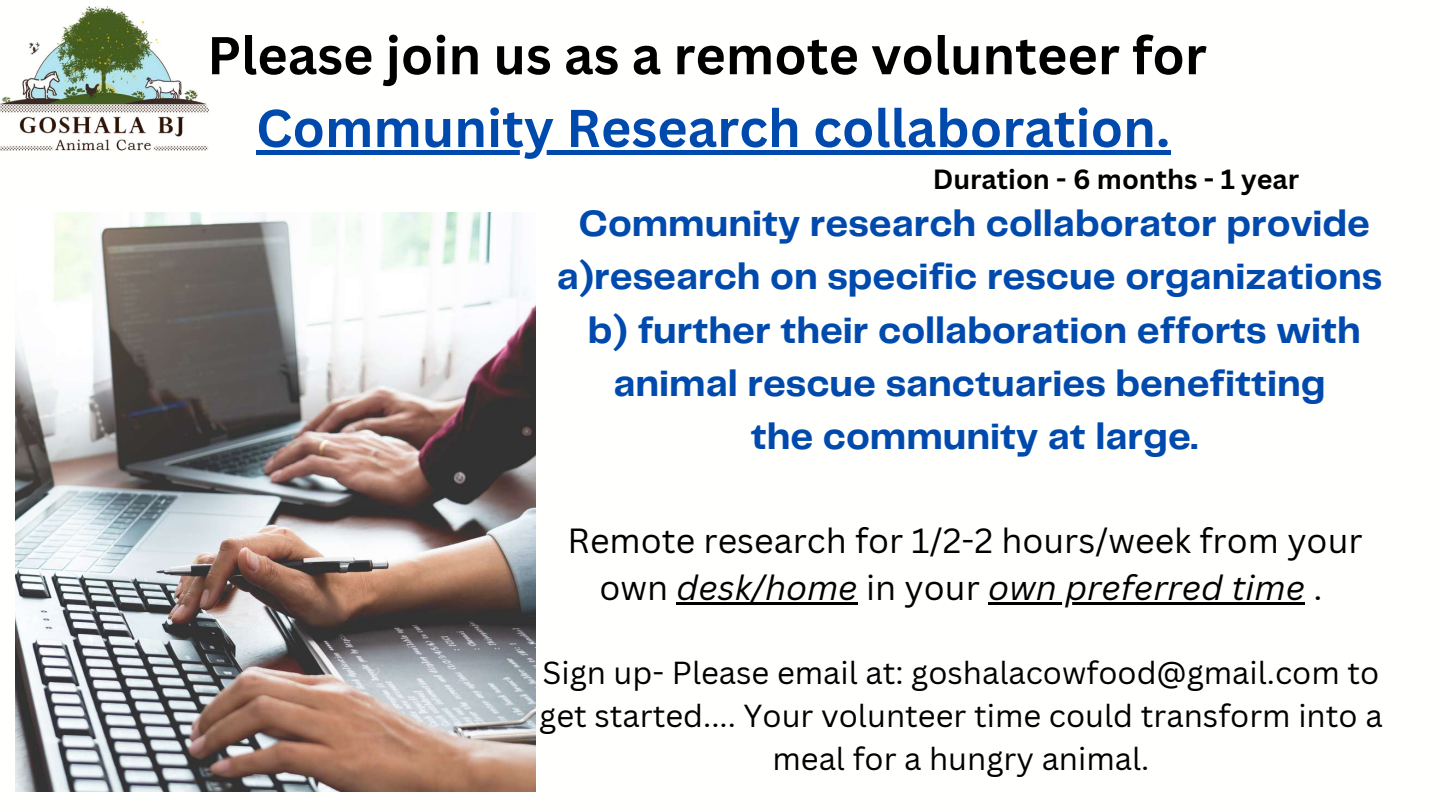
<style>
.page{position:relative;width:1440px;height:810px;background:#fff}
.page>*{position:absolute;margin:0;border:0;box-sizing:border-box;transform-origin:0 0}
.t1{font:700 52px "Canva Sans";color:#000}
.t2{font:700 52px "Canva Sans";color:#004aad}
.t3{font:700 38.1px/53.2px "Telegraf";color:#004aad;text-align:center}
.t4{font:34px/47.2px "Canva Sans";color:#000;text-align:center}
.t5{font:31px/42.8px "Canva Sans";color:#000;text-align:center}
.t6{font:700 27px "Canva Sans";color:#000}
.s1{font-style:italic}
</style>
<div class="page">
<img style="left:15px;top:212px;width:520px;height:579px">
<img style="left:0;top:6px;width:208px;height:144px">
<div style="left:256px;top:150px;width:914px;height:5px;background:#004aad"></div>
<hr style="left:677px;top:602px;width:181px;height:3px;background:#000">
<hr style="left:988px;top:602px;width:317px;height:3px;background:#000">
<h1 class="t1" style="left:207px;top:19px;width:1001px">Please join us as a remote volunteer for</h1>
<h1 class="t2" style="left:256px;top:91px;width:916px">Community Research collaboration.</h1>
<p class="t6" style="left:933px;top:160px;width:368px">Duration - 6 months - 1 year</p>
<p class="t3" style="left:557px;top:199px;width:827px">Community research collaborator provide a)research on specific rescue organizations b) further their collaboration efforts with animal rescue sanctuaries benefitting<br>the community at large.</p>
<p class="t4" style="left:568px;top:516px;width:797px">Remote research for 1/2-2 hours/week from your own <span class="s1">desk/home</span> in your <span class="s1">own preferred time</span> .</p>
<p class="t5" style="left:539px;top:651px;width:845px">Sign up- Please email at: goshalacowfood@gmail.com to get started.... Your volunteer time could transform into a meal for a hungry animal.</p>
</div>
